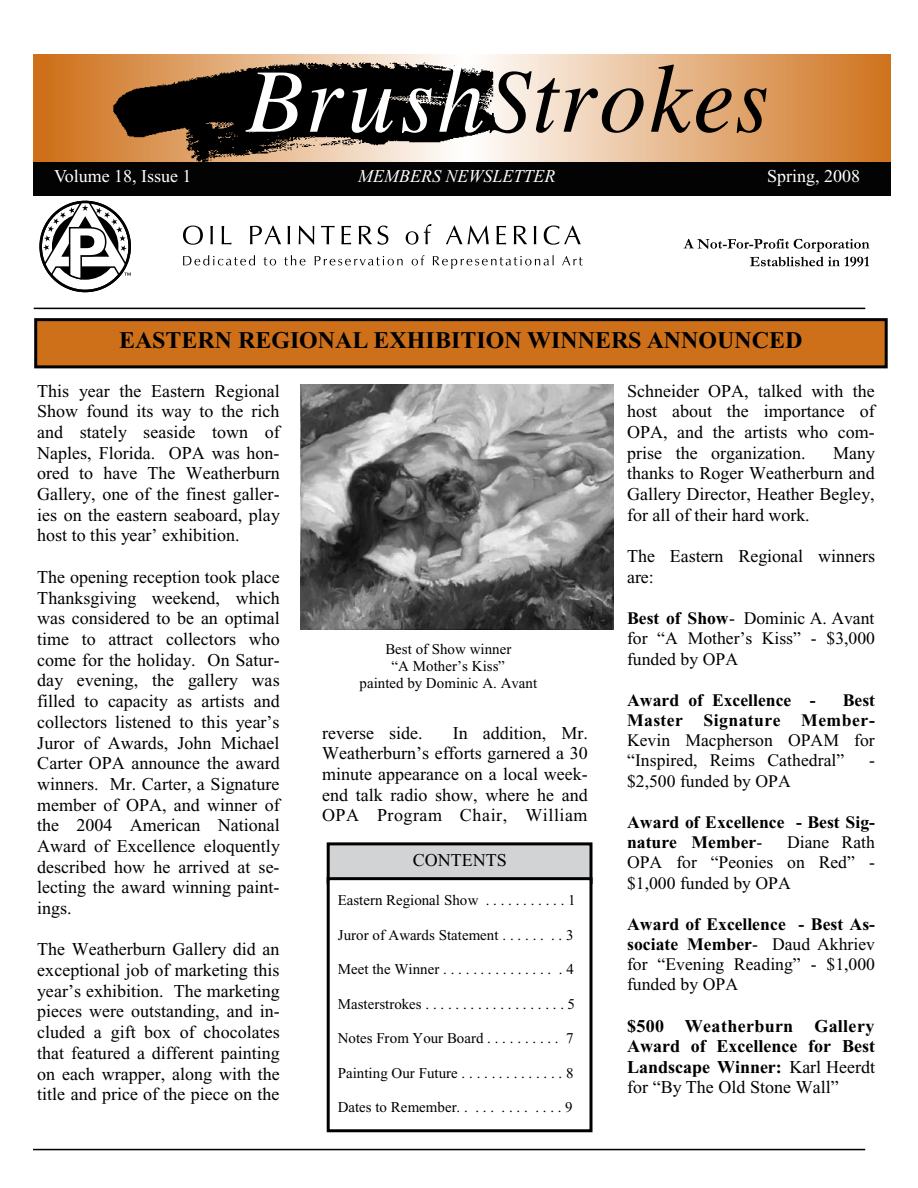
<style>
.page{position:relative;width:918px;height:1188px;background:#fff}
.page>*{position:absolute;margin:0;border:0;box-sizing:border-box;transform-origin:0 0}
.t1{font:700 24px "Times New Roman";color:#000}
.t2{font:18px/20.7px "Times New Roman";color:#000;text-align:justify}
.t3{font:700 18px/20.5px "Times New Roman";color:#000;text-align:justify}
.t4{font:18px "Times New Roman";color:#fff}
.t5{font:italic 18px "Times New Roman";color:#fff}
.t6{font:17.7px/20.4px "Times New Roman";color:#000;text-align:justify}
.t7{font:700 17.7px/20px "Times New Roman";color:#000}
.t8{font:700 17.7px/20.4px "Times New Roman";letter-spacing:.02em;color:#000;text-align:right}
.t9{font:15px/17.2px "Times New Roman";color:#000;text-align:center}
.s1{font-weight:700}
.s2{font-weight:400}
</style>
<div class="page">
<hr style="left:34px;top:308px;width:831px;height:1px;background:#000">
<hr style="left:33px;top:1149px;width:832px;height:1px;background:#000">
<div style="left:327px;top:842px;width:265px;height:42px;background:#d1d3d4;border:3px solid #000"></div>
<div style="left:327px;top:877px;width:265px;height:255px;background:#fff;border:3px solid #000"></div>
<div style="left:36px;top:320px;width:850px;height:47px;background:#ce7019"></div>
<div style="left:34px;top:318px;width:854px;height:50px;border:3px solid #000"></div>
<svg style="left:33px;top:54px;width:857px;height:108px;background:#dd9d62"></svg>
<svg style="left:504px;top:71px;width:140px;height:62px;background:#b6a493"></svg>
<svg style="left:651px;top:64px;width:116px;height:69px;background:#ae855f"></svg>
<img style="left:104px;top:60px;width:400px;height:102px">
<svg style="left:246px;top:73px;width:56px;height:59px"></svg>
<svg style="left:310px;top:88px;width:34px;height:44px"></svg>
<svg style="left:352px;top:88px;width:41px;height:45px"></svg>
<svg style="left:402px;top:88px;width:30px;height:45px"></svg>
<svg style="left:439px;top:64px;width:44px;height:69px"></svg>
<svg style="left:684px;top:239px;width:185px;height:27px"></svg>
<div style="left:33px;top:162px;width:857px;height:34px;background:#040304"></div>
<svg style="left:41px;top:202px;width:89px;height:89px"></svg>
<svg style="left:43px;top:200px;width:88px;height:80px"></svg>
<div style="left:39px;top:201px;width:92px;height:91px;border:3px solid #000;border-radius:50%"></div>
<svg style="left:183px;top:226px;width:20px;height:19px"></svg>
<svg style="left:210px;top:226px;width:3px;height:18px"></svg>
<svg style="left:222px;top:226px;width:9px;height:18px"></svg>
<svg style="left:250px;top:226px;width:31px;height:18px"></svg>
<svg style="left:288px;top:226px;width:2px;height:18px"></svg>
<svg style="left:299px;top:226px;width:15px;height:19px"></svg>
<svg style="left:321px;top:226px;width:14px;height:18px"></svg>
<svg style="left:341px;top:226px;width:10px;height:18px"></svg>
<svg style="left:359px;top:226px;width:29px;height:19px"></svg>
<svg style="left:406px;top:231px;width:12px;height:14px"></svg>
<svg style="left:424px;top:224px;width:7px;height:20px"></svg>
<svg style="left:446px;top:226px;width:43px;height:18px"></svg>
<svg style="left:497px;top:226px;width:9px;height:18px"></svg>
<svg style="left:514px;top:226px;width:13px;height:18px"></svg>
<svg style="left:534px;top:226px;width:2px;height:18px"></svg>
<svg style="left:544px;top:226px;width:37px;height:19px"></svg>
<svg style="left:183px;top:255px;width:72px;height:10px"></svg>
<svg style="left:264px;top:257px;width:12px;height:8px"></svg>
<svg style="left:284px;top:255px;width:21px;height:10px"></svg>
<svg style="left:315px;top:256px;width:88px;height:9px"></svg>
<svg style="left:412px;top:255px;width:12px;height:10px"></svg>
<svg style="left:433px;top:255px;width:121px;height:14px"></svg>
<svg style="left:562px;top:256px;width:21px;height:9px"></svg>
<img style="left:301px;top:384px;width:313px;height:246px">
<p class="t4" style="left:54px;top:166px;width:139px">Volume 18, Issue 1</p>
<p class="t5" style="left:358px;top:166px;width:199px">MEMBERS NEWSLETTER</p>
<p class="t4" style="left:767px;top:166px;width:95px">Spring, 2008</p>
<h1 class="t1" style="left:119px;top:326px;width:685px">EASTERN REGIONAL EXHIBITION WINNERS ANNOUNCED</h1>
<p class="t2" style="left:37px;top:380px;width:244px">This year the Eastern Regional Show found its way to the rich and stately seaside town of Naples, Florida. OPA was hon&shy;ored to have The Weatherburn Gallery, one of the finest galler&shy;ies on the eastern seaboard, play host to this year’ exhibition.</p>
<p class="t2" style="left:37px;top:567px;width:244px">The opening reception took place Thanksgiving weekend, which was considered to be an optimal time to attract collectors who come for the holiday. On Satur&shy;day evening, the gallery was filled to capacity as artists and collectors listened to this year’s Juror of Awards, John Michael Carter OPA announce the award winners. Mr. Carter, a Signature member of OPA, and winner of the 2004 American National Award of Excellence eloquently described how he arrived at se&shy;lecting the award winning paint&shy;ings.</p>
<p class="t2" style="left:37px;top:939px;width:244px">The Weatherburn Gallery did an exceptional job of marketing this year’s exhibition. The marketing pieces were outstanding, and in&shy;cluded a gift box of chocolates that featured a different painting on each wrapper, along with the title and price of the piece on the</p>
<p class="t9" style="left:360px;top:640px;width:179px">Best of Show winner<br>“A Mother’s Kiss”<br>painted by Dominic A. Avant</p>
<p class="t2" style="left:322px;top:722px;width:102px">reverse side.</p>
<p class="t2" style="left:322px;top:722px;width:267px;text-indent:131px">In addition, Mr.<br>Weatherburn’s efforts garnered a 30 minute appearance on a local week&shy;end talk radio show, where he and OPA Program Chair, William</p>
<p class="t2" style="left:413px;top:850px;width:96px">CONTENTS</p>
<p class="t9" style="left:338px;top:892px;width:239px">Eastern Regional Show . . . . . . . . . . . 1</p>
<p class="t9" style="left:338px;top:926px;width:237px">Juror of Awards Statement . . . . . . . . 3</p>
<p class="t9" style="left:338px;top:961px;width:238px">Meet the Winner . . . . . . . . . . . . . . . . 4</p>
<p class="t9" style="left:338px;top:995px;width:239px">Masterstrokes . . . . . . . . . . . . . . . . . . . 5</p>
<p class="t9" style="left:338px;top:1030px;width:237px">Notes From Your Board . . . . . . . . . . 7</p>
<p class="t9" style="left:338px;top:1064px;width:237px">Painting Our Future . . . . . . . . . . . . . . 8</p>
<p class="t9" style="left:338px;top:1099px;width:236px">Dates to Remember. . . . . . . . . . . . . 9</p>
<p class="t2" style="left:627px;top:380px;width:249px">Schneider OPA, talked with the host about the importance of OPA, and the artists who com&shy;prise the organization.</p>
<p class="t2" style="left:627px;top:442px;width:250px;text-indent:206px">Many thanks to Roger Weatherburn and Gallery Director, Heather Begley, for all of their hard work.</p>
<p class="t2" style="left:627px;top:546px;width:249px">The Eastern Regional winners are:</p>
<p class="t6" style="left:627px;top:608px;width:250px"><span class="s1">Best of Show</span>- Dominic A. Avant for “A Mother’s Kiss” - $3,000 funded by OPA</p>
<p class="t7" style="left:627px;top:690px;width:190px">Award of Excellence -</p>
<p class="t8" style="left:627px;top:690px;width:249px">Best<br>Master Signature Member-</p>
<p class="t6" style="left:627px;top:730px;width:249px">Kevin Macpherson OPAM for “Inspired, Reims Cathedral”</p>
<p class="t6" style="left:869px;top:750px;width:7px">-</p>
<p class="t6" style="left:627px;top:771px;width:165px">$2,500 funded by OPA</p>
<p class="t7" style="left:627px;top:812px;width:249px">Award of Excellence - Best Sig&shy;nature Member<span class="s2">-</span></p>
<p class="t6" style="left:627px;top:832px;width:249px;text-indent:160px">Diane Rath OPA for “Peonies on Red” - $1,000 funded by OPA</p>
<p class="t6" style="left:627px;top:914px;width:250px"><span class="s1">Award of Excellence - Best As&shy;sociate Member</span>- Daud Akhriev for “Evening Reading” - $1,000 funded by OPA</p>
<p class="t3" style="left:627px;top:1015px;width:250px">$500 Weatherburn Gallery Award of Excellence for Best Landscape Winner: <span class="s2">Karl Heerdt for “By The Old Stone Wall”</span></p>
</div>
